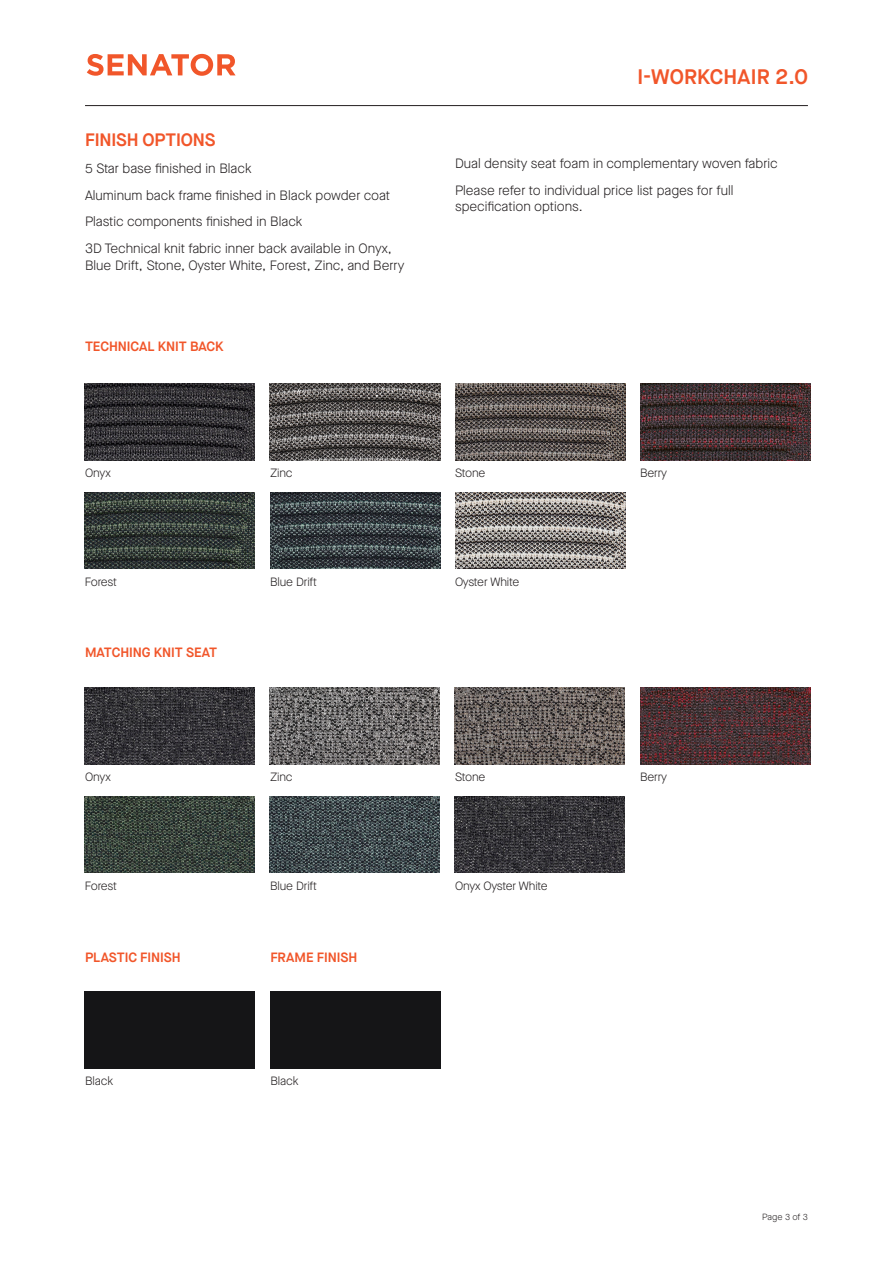
<style>
.page{position:relative;width:893px;height:1263px;background:#fff}
.page>*{position:absolute;margin:0;border:0;box-sizing:border-box;transform-origin:0 0}
.t1{font:600 21px "Maison Neue";letter-spacing:.01em;color:#f1562a}
.t2{font:600 18px "Maison Neue";letter-spacing:-.01em;color:#f1562a}
.t3{font:300 13.5px/16.2px "Maison Neue";color:#231f20}
.TEXT{font:600 13.5px "Maison Neue";letter-spacing:-.005em;color:#f1562a}
.t4{font:300 12px "Maison Neue";letter-spacing:-.01em;color:#231f20}
.t5{font:300 9px "Maison Neue";color:#231f20}
</style>
<div class="page">
<hr style="left:85px;top:105px;width:723px;height:1px;background:#231f20">
<svg style="left:87px;top:54px;width:149px;height:22px"></svg>
<img style="left:270px;top:384px;width:170px;height:76px">
<img style="left:270px;top:492px;width:170px;height:77px">
<img style="left:85px;top:492px;width:170px;height:77px">
<img style="left:455px;top:384px;width:170px;height:76px">
<img style="left:455px;top:492px;width:170px;height:77px">
<img style="left:640px;top:384px;width:170px;height:76px">
<img style="left:85px;top:384px;width:170px;height:76px">
<img style="left:85px;top:688px;width:170px;height:76px">
<img style="left:270px;top:688px;width:170px;height:76px">
<img style="left:455px;top:688px;width:170px;height:76px">
<img style="left:640px;top:688px;width:170px;height:76px">
<div style="left:85px;top:992px;width:170px;height:76px;background:#151517"></div>
<div style="left:270px;top:992px;width:170px;height:76px;background:#151517"></div>
<img style="left:85px;top:796px;width:170px;height:77px">
<img style="left:270px;top:796px;width:170px;height:77px">
<img style="left:455px;top:796px;width:170px;height:77px">
<p class="t2" style="left:85px;top:127px;width:132px">FINISH OPTIONS</p>
<p class="t3" style="left:85px;top:160px;width:168px">5 Star base finished in Black</p>
<p class="t3" style="left:85px;top:187px;width:307px">Aluminum back frame finished in Black powder coat</p>
<p class="t3" style="left:85px;top:214px;width:219px">Plastic components finished in Black</p>
<p class="t3" style="left:85px;top:240px;width:321px">3D Technical knit fabric inner back available in Onyx,<br>Blue Drift, Stone, Oyster White, Forest, Zinc, and Berry</p>
<p class="TEXT" style="left:85px;top:337px;width:140px">TECHNICAL KNIT BACK</p>
<p class="t1" style="left:637px;top:62px;width:172px">I-WORKCHAIR 2.0</p>
<p class="t3" style="left:455px;top:156px;width:324px">Dual density seat foam in complementary woven fabric</p>
<p class="t3" style="left:455px;top:182px;width:280px">Please refer to individual price list pages for full specification options.</p>
<p class="t4" style="left:85px;top:465px;width:27px">Onyx</p>
<p class="t4" style="left:270px;top:465px;width:24px">Zinc</p>
<p class="t4" style="left:455px;top:465px;width:32px">Stone</p>
<p class="t4" style="left:640px;top:465px;width:29px">Berry</p>
<p class="t4" style="left:85px;top:574px;width:34px">Forest</p>
<p class="t4" style="left:270px;top:574px;width:48px">Blue Drift</p>
<p class="t4" style="left:455px;top:574px;width:66px">Oyster White</p>
<p class="TEXT" style="left:85px;top:643px;width:134px">MATCHING KNIT SEAT</p>
<p class="t4" style="left:85px;top:769px;width:27px">Onyx</p>
<p class="t4" style="left:270px;top:769px;width:24px">Zinc</p>
<p class="t4" style="left:455px;top:769px;width:32px">Stone</p>
<p class="t4" style="left:640px;top:769px;width:29px">Berry</p>
<p class="t4" style="left:85px;top:878px;width:34px">Forest</p>
<p class="t4" style="left:270px;top:878px;width:48px">Blue Drift</p>
<p class="t4" style="left:455px;top:878px;width:94px">Onyx Oyster White</p>
<p class="TEXT" style="left:85px;top:947px;width:97px">PLASTIC FINISH</p>
<p class="TEXT" style="left:270px;top:947px;width:88px">FRAME FINISH</p>
<p class="t4" style="left:85px;top:1073px;width:30px">Black</p>
<p class="t4" style="left:270px;top:1073px;width:30px">Black</p>
<p class="t5" style="left:762px;top:1211px;width:47px">Page 3 of 3</p>
</div>
